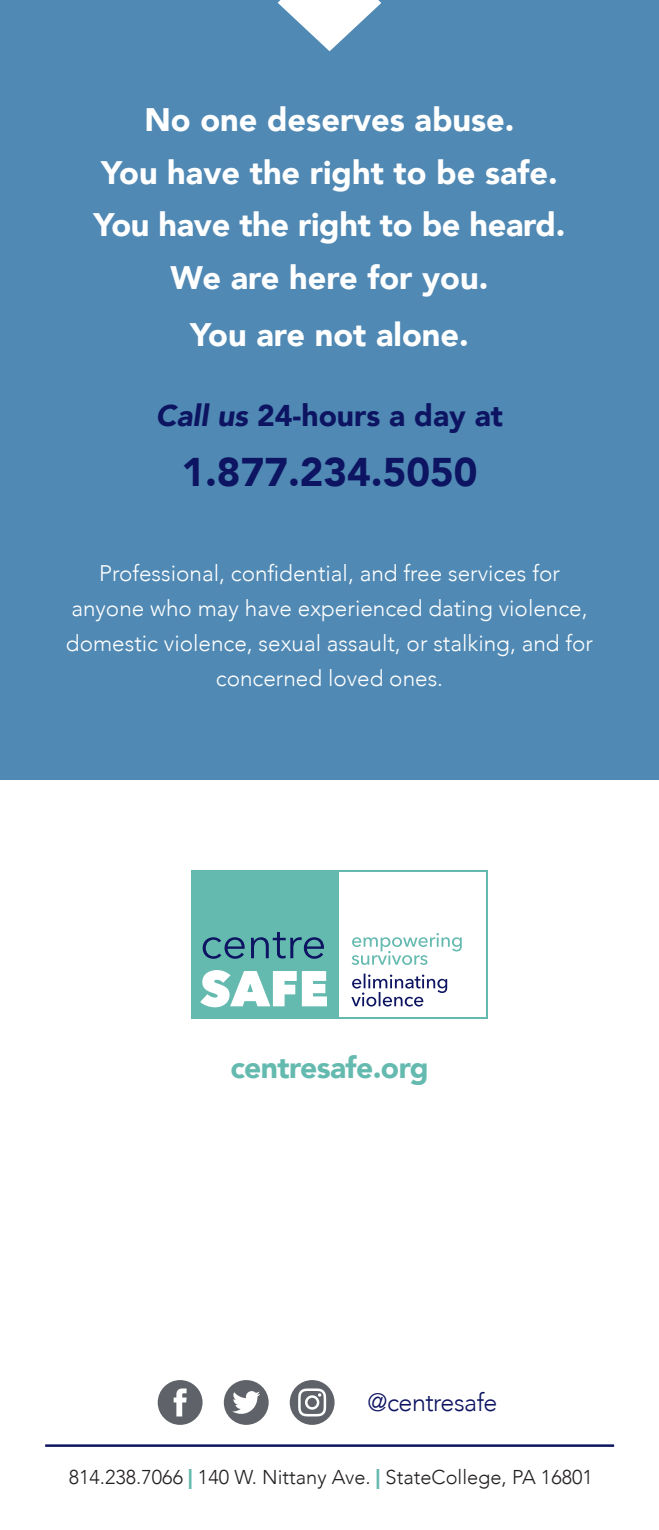
<style>
.page{position:relative;width:659px;height:1530px;background:#fff}
.page>*{position:absolute;margin:0;border:0;box-sizing:border-box;transform-origin:0 0}
.t1{font:900 40px "Avenir";color:#0d1461}
.t2{font:900 32.5px/57.5px "Avenir";color:#fff;text-align:center}
.t3{font:900 30px "Avenir";color:#0d1461}
.t4{font:900 30px "Avenir";letter-spacing:-.02em;color:#65bab0}
.t5{font:300 25px "Avenir";letter-spacing:-.02em;color:#0d1461}
.t6{font:300 22.5px/35px "Avenir";color:#fff;text-align:center}
.t7{font:300 20px "Avenir";color:#231f20}
.s1{font-style:italic}
.s2{font-weight:900;color:#65bab0}
</style>
<div class="page">
<div style="left:339px;top:870px;width:148px;height:148px;background:linear-gradient(to right,#fff,#fff)"></div>
<div style="left:191px;top:870px;width:148px;height:148px;background:#65bab0"></div>
<div style="left:339px;top:872px;width:146px;height:144px;background:#fff"></div>
<svg style="left:200px;top:970px;width:127px;height:37px"></svg>
<svg style="left:203px;top:932px;width:121px;height:27px"></svg>
<svg style="left:351px;top:974px;width:96px;height:33px"></svg>
<svg style="left:352px;top:933px;width:110px;height:32px"></svg>
<svg style="left:290px;top:1380px;width:44px;height:45px"></svg>
<svg style="left:224px;top:1380px;width:45px;height:45px"></svg>
<svg style="left:158px;top:1380px;width:44px;height:45px"></svg>
<div style="left:0;top:0;width:659px;height:780px;background:#5089b4"></div>
<hr style="left:45px;top:1444px;width:569px;height:3px;background:#0d1461">
<svg style="left:278px;top:0;width:103px;height:51px"></svg>
<p class="t2" style="left:144px;top:90px;width:372px">No one deserves abuse.</p>
<p class="t2" style="left:101px;top:143px;width:458px">You have the right to be safe.</p>
<p class="t2" style="left:94px;top:195px;width:473px">You have the right to be heard.</p>
<p class="t2" style="left:171px;top:248px;width:319px">We are here for you.<br>You are not alone.</p>
<p class="t3" style="left:156px;top:390px;width:349px"><span class="s1">Call us</span> 24-hours a day at</p>
<p class="t1" style="left:181px;top:438px;width:297px">1.877.234.5050</p>
<p class="t6" style="left:66px;top:556px;width:528px">Professional, confidential, and free services for anyone who may have experienced dating violence, domestic violence, sexual assault, or stalking, and for concerned loved ones.</p>
<p class="t4" style="left:230px;top:1042px;width:200px">centresafe.org</p>
<p class="t5" style="left:367px;top:1388px;width:131px">@centresafe</p>
<p class="t7" style="left:69px;top:1466px;width:526px">814.238.7066 <span class="s2">|</span> 140 W. Nittany Ave. <span class="s2">|</span> StateCollege, PA 16801</p>
</div>
